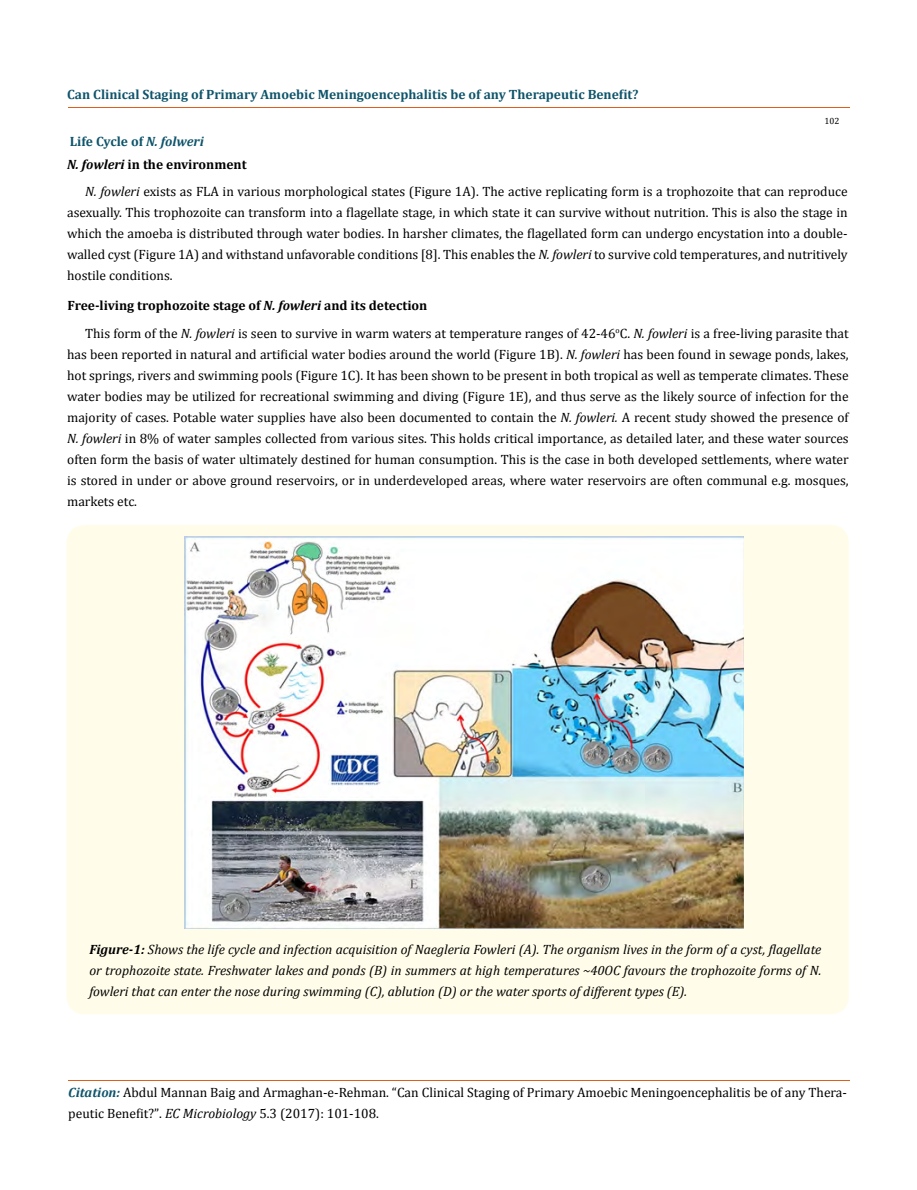
<style>
.page{position:relative;width:917px;height:1190px;background:#fff}
.page>*{position:absolute;margin:0;border:0;box-sizing:border-box;transform-origin:0 0}
.t1{font:13.5px/21px "Cambria";color:#000}
.t2{font:italic 13.5px/21px "Cambria";color:#000;text-align:justify}
.t3{font:700 13.5px "Cambria";color:#0e546a}
.t4{font:700 13.5px/23px "Cambria";color:#000}
.t5{font:9px "Cambria";color:#000}
.s1{color:#0e546a}
.s2{font-style:italic;color:#0e546a}
.s3{font-style:italic}
.s4{font-weight:700}
.s5{font-weight:700;font-style:italic}
.s6{font-weight:700;font-style:italic;color:#0e546a}
.s7{font-size:13.35px}
</style>
<div class="page">
<hr style="left:68px;top:108px;width:781px;height:1px;background:#e05d1a">
<hr style="left:68px;top:1080px;width:781px;height:1px;background:#e05d1a">
<div style="left:67px;top:525px;width:781px;height:489px;background:#fffde9;border-radius:18px"></div>
<img style="left:184px;top:536px;width:559px;height:392px">
<p class="t3" style="left:67px;top:85px;width:573px">Can Clinical Staging of Primary Amoebic Meningoencephalitis be of any Therapeutic Benefit?</p>
<p class="t5" style="left:824px;top:116px;width:16px">102</p>
<p class="t4" style="left:67px;top:129px;width:181px"><span class="s1">Life Cycle of</span> <span class="s2">N. folweri<br></span><span class="s3">N. fowleri</span> in the environment</p>
<p class="t1" style="left:67px;top:181px;width:782px;text-align:justify;text-indent:18px"><span class="s3">N. fowleri</span> exists as FLA in various morphological states (Figure 1A). The active replicating form is a trophozoite that can reproduce asexually. This trophozoite can transform into a flagellate stage, in which state it can survive without nutrition. This is also the stage in which the amoeba is distributed through water bodies. In harsher climates, the flagellated form can undergo encystation into a double&shy;walled cyst (Figure 1A) and withstand unfavorable conditions [8]. This enables the <span class="s3">N. fowleri</span> to survive cold temperatures, and nutritively hostile conditions.</p>
<p class="t1" style="left:85px;top:292px;width:765px;line-height:27.6px;text-indent:-18px"><span class="s4">Free-living trophozoite stage of</span> <span class="s5">N. fowleri</span> <span class="s4">and its detection<br></span>This form of the <span class="s3">N. fowleri</span> is seen to survive in warm waters at temperature ranges of 42-46<sup>o</sup>C. <span class="s3">N. fowleri</span> is a free-living parasite that</p>
<p class="t1" style="left:67px;top:343px;width:783px;text-align:justify">has been reported in natural and artificial water bodies around the world (Figure 1B). <span class="s3">N. fowleri</span> has been found in sewage ponds, lakes, hot springs, rivers and swimming pools (Figure 1C). It has been shown to be present in both tropical as well as temperate climates. These water bodies may be utilized for recreational swimming and diving (Figure 1E), and thus serve as the likely source of infection for the majority of cases. Potable water supplies have also been documented to contain the <span class="s3">N. fowleri.</span> A recent study showed the presence of <span class="s3">N. fowleri</span> in 8% of water samples collected from various sites. This holds critical importance, as detailed later, and these water sources often form the basis of water ultimately destined for human consumption. This is the case in both developed settlements, where water is stored in under or above ground reservoirs, or in underdeveloped areas, where water reservoirs are often communal e.g. mosques, markets etc.</p>
<p class="t2" style="left:89px;top:938px;width:733px"><span class="s4">Figure-1:</span> Shows the life cycle and infection acquisition of Naegleria Fowleri (A). The organism lives in the form of a cyst, flagellate or trophozoite state. Freshwater lakes and ponds (B) in summers at high temperatures ~40OC favours the trophozoite forms of N. fowleri that can enter the nose during swimming (C), ablution (D) or the water sports of different types (E).</p>
<p class="t1" style="left:68px;top:1081px;width:780px"><span class="s6">Citation:</span> Abdul Mannan Baig and Armaghan-e-Rehman. “Can Clinical Staging of Primary Amoebic Meningoencephalitis be of any Thera&shy;peutic Benefit?”<span class="s7">.</span> <span class="s3">EC Microbiology</span> <span class="s7">5</span>.3 (2017): 101-108.</p>
</div>
